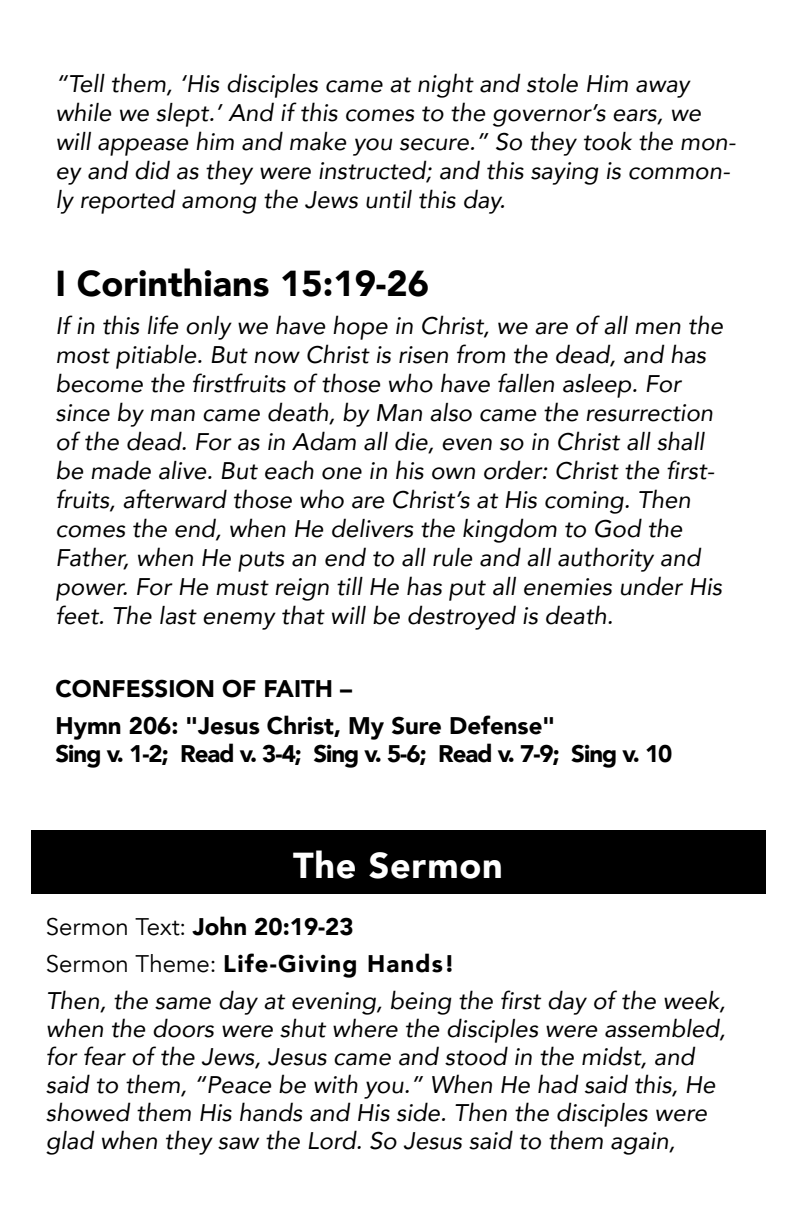
<style>
.page{position:relative;width:792px;height:1224px;background:#fff}
.page>*{position:absolute;margin:0;border:0;box-sizing:border-box;transform-origin:0 0}
.t1{font:900 36px "Avenir";color:#000}
.t2{font:900 36px "Avenir";letter-spacing:.02em;color:#fff}
.t3{font:italic 24px/29px "Avenir";color:#000}
.t4{font:900 24px/37px "Avenir";color:#000}
.t5{font:900 24px "Avenir";letter-spacing:-.04em;color:#000}
.s1{font-style:normal}
.s2{font-weight:900;font-style:normal}
</style>
<div class="page">
<div style="left:31px;top:830px;width:734px;height:64px;background:#000"></div>
<p class="t3" style="left:55px;top:69px;width:682px">“Tell them, ‘His disciples came at night and stole Him away while we slept.’ And if this comes to the governor’s ears, we will appease him and make you secure.” So they took the mon&shy;ey and did as they were instructed; and this saying is common&shy;ly reported among the Jews until this day.</p>
<h1 class="t1" style="left:55px;top:252px;width:375px">I Corinthians 15:19-26</h1>
<p class="t3" style="left:55px;top:311px;width:669px">If in this life only we have hope in Christ, we are of all men the most pitiable. But now Christ is risen from the dead, and has become the firstfruits of those who have fallen asleep. For since by man came death, by Man also came the resurrection of the dead. For as in Adam all die, even so in Christ all shall be made alive. But each one in his own order: Christ the first&shy;fruits, afterward those who are Christ’s at His coming. Then comes the end, when He delivers the kingdom to God the Father, when He puts an end to all rule and all authority and power. For He must reign till He has put all enemies under His feet. The last enemy that will be destroyed is death.</p>
<p class="t4" style="left:55px;top:669px;width:501px">CONFESSION OF FAITH –<br>Hymn 206: "Jesus Christ, My Sure Defense"</p>
<p class="t5" style="left:55px;top:733px;width:618px">Sing v. 1-2; Read v. 3-4; Sing v. 5-6; Read v. 7-9; Sing v. 10</p>
<h1 class="t2" style="left:293px;top:835px;width:211px">The Sermon</h1>
<p class="t3" style="left:46px;top:908px;width:681px;line-height:37px"><span class="s1">Sermon Text:</span> <span class="s2">John 20:19-23<br></span><span class="s1">Sermon Theme:</span> <span class="s2">Life-Giving Hands!<br></span>Then, the same day at evening, being the first day of the week,</p>
<p class="t3" style="left:46px;top:1014px;width:681px;line-height:28px">when the doors were shut where the disciples were assembled, for fear of the Jews, Jesus came and stood in the midst, and said to them, “Peace be with you.” When He had said this, He showed them His hands and His side. Then the disciples were glad when they saw the Lord. So Jesus said to them again,</p>
</div>
